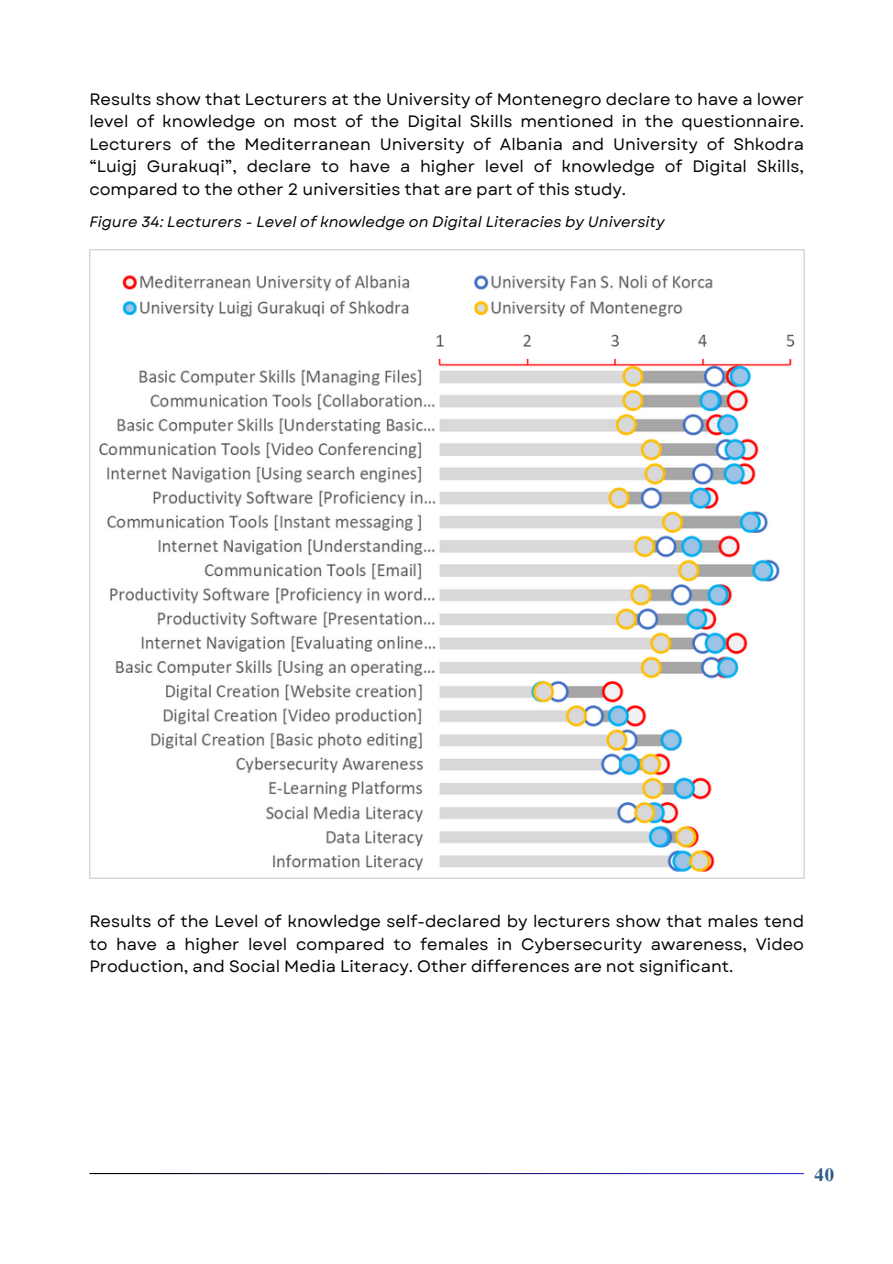
<style>
.page{position:relative;width:893px;height:1264px;background:#fff}
.page>*{position:absolute;margin:0;border:0;box-sizing:border-box;transform-origin:0 0}
.t1{font:700 18.75px "Te X Gyre Termes";color:#2f5e8a}
.t2{font:16.5px/22.5px "Garet";color:#050404;text-align:justify}
.t3{font:italic 15px "Garet";color:#050404}
</style>
<div class="page">
<img style="left:89px;top:249px;width:715px;height:629px">
<p class="t2" style="left:89px;top:88px;width:716px">Results show that Lecturers at the University of Montenegro declare to have a lower level of knowledge on most of the Digital Skills mentioned in the questionnaire.<br>Lecturers of the Mediterranean University of Albania and University of Shkodra “Luigj Gurakuqi”, declare to have a higher level of knowledge of Digital Skills, compared to the other 2 universities that are part of this study.</p>
<p class="t3" style="left:89px;top:211px;width:577px">Figure 34: Lecturers - Level of knowledge on Digital Literacies by University</p>
<p class="t2" style="left:89px;top:910px;width:716px">Results of the Level of knowledge self-declared by lecturers show that males tend to have a higher level compared to females in Cybersecurity awareness, Video Production, and Social Media Literacy. Other differences are not significant.</p>
<p class="t1" style="left:814px;top:1160px;width:21px">40</p>
</div>
